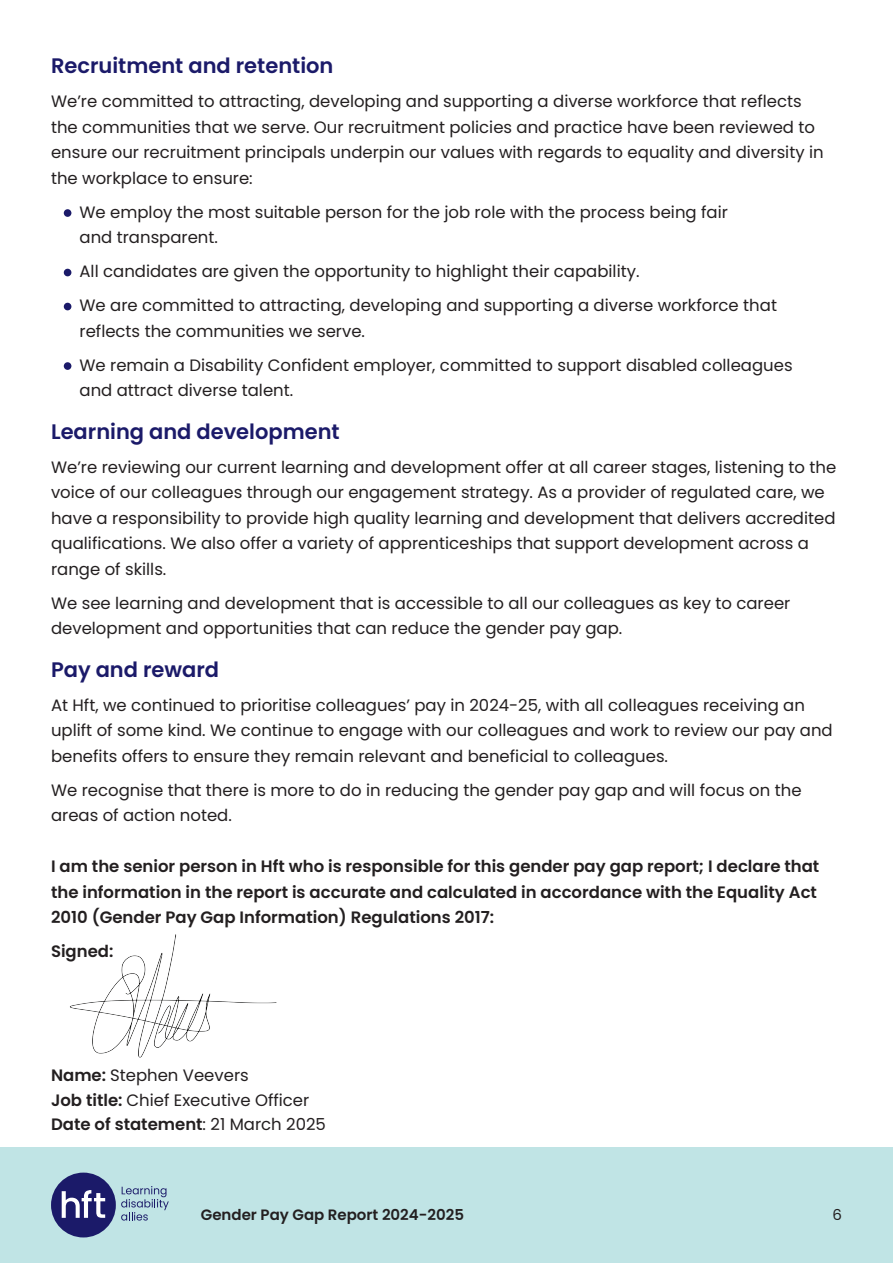
<style>
.page{position:relative;width:893px;height:1263px;background:#fff}
.page>*{position:absolute;margin:0;border:0;box-sizing:border-box;transform-origin:0 0}
.t1{font:600 21px "Poppins";color:#1b1a69}
.t2{font:16.5px/25.5px "Poppins";color:#231f20}
.t3{font:600 16.5px/25.5px "Poppins";color:#231f20}
.t4{font:600 15px "Poppins";color:#231f20}
.t5{font:15px "Poppins";color:#231f20}
.s1{font-weight:600}
</style>
<div class="page">
<div style="left:0;top:1147px;width:893px;height:116px;background:#c0e4e5"></div>
<div style="left:51px;top:1172px;width:65px;height:65px;background:#1b1a69;border-radius:50%"></div>
<svg style="left:62px;top:1190px;width:43px;height:28px"></svg>
<svg style="left:121px;top:1186px;width:48px;height:34px"></svg>
<div style="left:64px;top:209px;width:7px;height:8px;background:#1b1a69;border-radius:50%"></div>
<div style="left:64px;top:269px;width:7px;height:7px;background:#1b1a69;border-radius:50%"></div>
<div style="left:64px;top:303px;width:7px;height:7px;background:#1b1a69;border-radius:50%"></div>
<div style="left:64px;top:362px;width:7px;height:8px;background:#1b1a69;border-radius:50%"></div>
<img style="left:70px;top:934px;width:207px;height:124px">
<p class="t1" style="left:51px;top:54px;width:284px">Recruitment and retention</p>
<p class="t2" style="left:51px;top:89px;width:774px">We’re committed to attracting, developing and supporting a diverse workforce that reflects the communities that we serve. Our recruitment policies and practice have been reviewed to ensure our recruitment principals underpin our values with regards to equality and diversity in the workplace to ensure:</p>
<p class="t2" style="left:80px;top:199px;width:650px">We employ the most suitable person for the job role with the process being fair and transparent.</p>
<p class="t2" style="left:80px;top:254px;width:699px;line-height:34px">All candidates are given the opportunity to highlight their capability.<br>We are committed to attracting, developing and supporting a diverse workforce that</p>
<p class="t2" style="left:80px;top:314px;width:715px;line-height:34px">reflects the communities we serve.<br>We remain a Disability Confident employer, committed to support disabled colleagues</p>
<p class="t2" style="left:80px;top:378px;width:215px">and attract diverse talent.</p>
<p class="t1" style="left:51px;top:419px;width:290px">Learning and development</p>
<p class="t2" style="left:51px;top:454px;width:787px">We’re reviewing our current learning and development offer at all career stages, listening to the voice of our colleagues through our engagement strategy. As a provider of regulated care, we have a responsibility to provide high quality learning and development that delivers accredited qualifications. We also offer a variety of apprenticeships that support development across a range of skills.</p>
<p class="t2" style="left:51px;top:590px;width:741px">We see learning and development that is accessible to all our colleagues as key to career development and opportunities that can reduce the gender pay gap.</p>
<p class="t1" style="left:51px;top:657px;width:170px">Pay and reward</p>
<p class="t2" style="left:51px;top:692px;width:783px">At Hft, we continued to prioritise colleagues’ pay in 2024-25, with all colleagues receiving an uplift of some kind. We continue to engage with our colleagues and work to review our pay and benefits offers to ensure they remain relevant and beneficial to colleagues.</p>
<p class="t2" style="left:51px;top:777px;width:752px">We recognise that there is more to do in reducing the gender pay gap and will focus on the areas of action noted.</p>
<p class="t3" style="left:51px;top:854px;width:770px">I am the senior person in Hft who is responsible for this gender pay gap report; I declare that the information in the report is accurate and calculated in accordance with the Equality Act<br>2010 (Gender Pay Gap Information) Regulations 2017:</p>
<p class="t3" style="left:51px;top:939px;width:64px">Signed:</p>
<p class="t2" style="left:51px;top:1063px;width:276px;line-height:24.5px"><span class="s1">Name:</span> Stephen Veevers<br><span class="s1">Job title:</span> Chief Executive Officer<br><span class="s1">Date of statement</span>: 21 March 2025</p>
<p class="t4" style="left:201px;top:1206px;width:265px">Gender Pay Gap Report 2024-2025</p>
<p class="t5" style="left:832px;top:1206px;width:11px">6</p>
</div>
